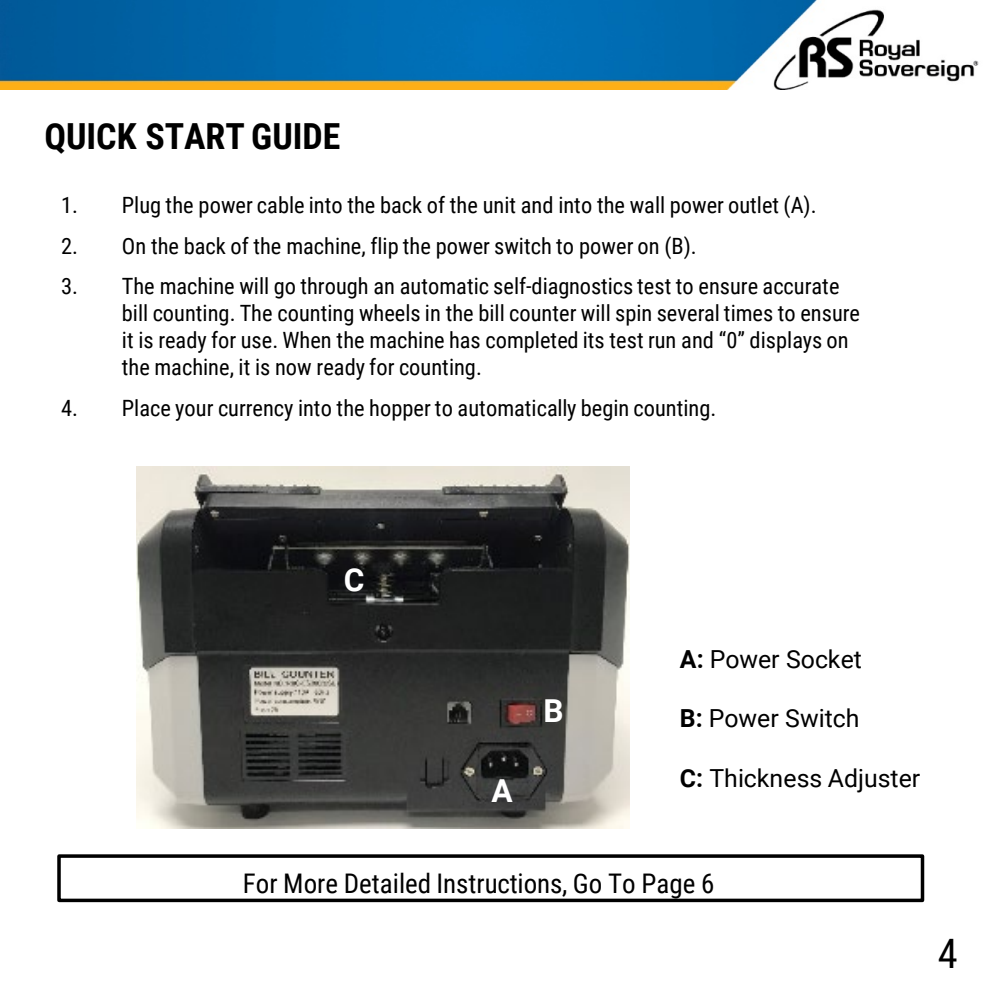
<style>
.page{position:relative;width:988px;height:990px;background:#fff}
.page>*{position:absolute;margin:0;border:0;box-sizing:border-box;transform-origin:0 0}
.t1{font:40.5px "Roboto Condensed";color:#000}
.t2{font:700 36px "Roboto Condensed";color:#000}
.t3{font:700 31.5px "Roboto";color:#fff}
.t4{font:27px "Roboto Condensed";color:#000}
.t5{font:24.75px "Roboto";color:#000}
.t6{font:22.5px/27px "Roboto Condensed";color:#000}
.s1{font-weight:700}
</style>
<div class="page">
<img style="left:137px;top:466px;width:492px;height:361px">
<div style="left:57px;top:853px;width:867px;height:48px;border:4px solid #000"></div>
<img style="left:0;top:1px;width:979px;height:89px">
<h2 class="t2" style="left:44px;top:111px;width:297px">QUICK START GUIDE</h2>
<p class="t6" style="left:61px;top:190px;width:757px">1. Plug the power cable into the back of the unit and into the wall power outlet (A).</p>
<p class="t6" style="left:61px;top:231px;width:637px">2. On the back of the machine, flip the power switch to power on (B).</p>
<p class="t6" style="left:122px;top:271px;width:739px;text-indent:-61px">3. The machine will go through an automatic self-diagnostics test to ensure accurate bill counting. The counting wheels in the bill counter will spin several times to ensure it is ready for use. When the machine has completed its test run and “0” displays on the machine, it is now ready for counting.</p>
<p class="t6" style="left:61px;top:393px;width:657px">4. Place your currency into the hopper to automatically begin counting.</p>
<p class="t3" style="left:344px;top:558px;width:22px">C</p>
<p class="t3" style="left:491px;top:768px;width:23px">A</p>
<p class="t3" style="left:543px;top:688px;width:22px">B</p>
<p class="t5" style="left:680px;top:641px;width:184px"><span class="s1">A:</span> Power Socket</p>
<p class="t5" style="left:680px;top:700px;width:181px"><span class="s1">B:</span> Power Switch</p>
<p class="t5" style="left:680px;top:760px;width:242px"><span class="s1">C:</span> Thickness Adjuster</p>
<p class="t4" style="left:243px;top:864px;width:473px">For More Detailed Instructions, Go To Page 6</p>
<p class="t1" style="left:938px;top:925px;width:22px">4</p>
</div>
